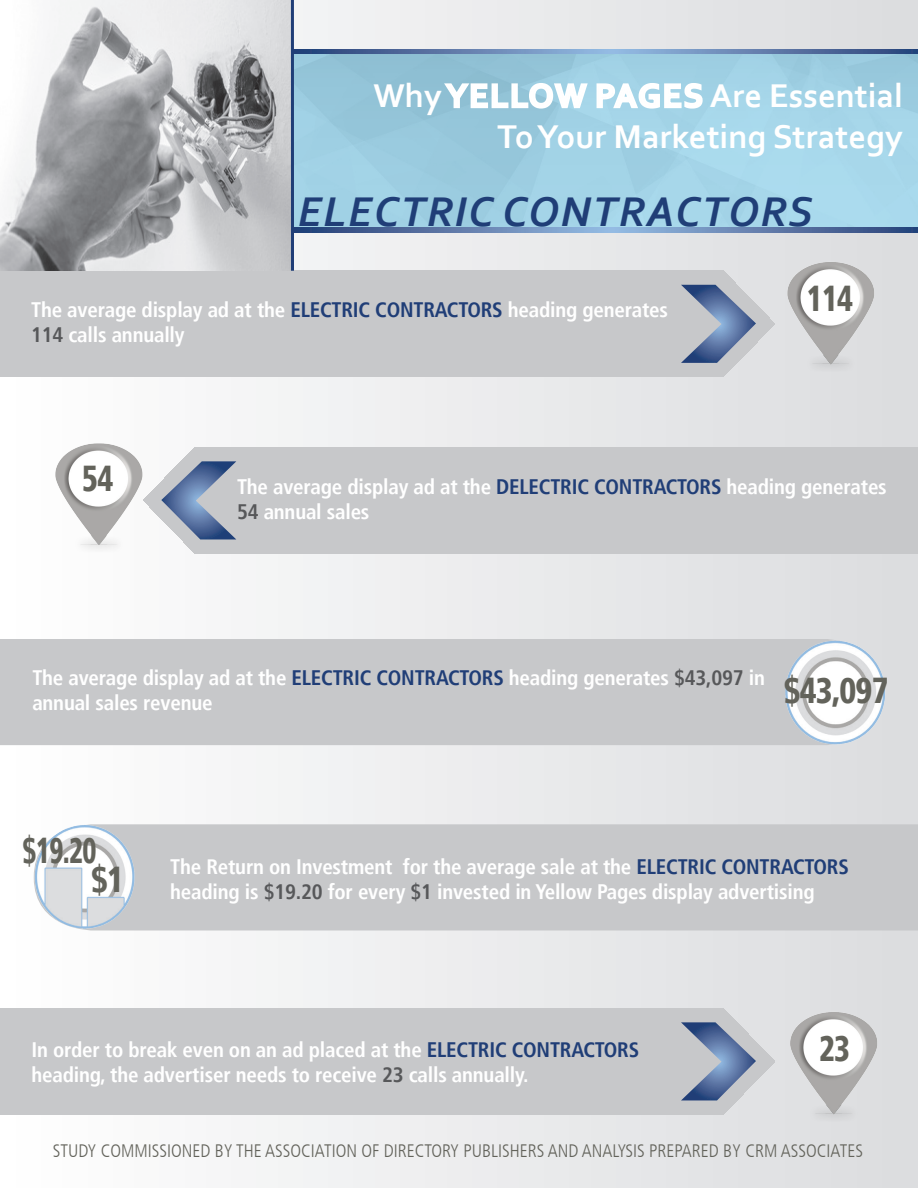
<style>
.page{position:relative;width:918px;height:1188px;background:#fff}
.page>*{position:absolute;margin:0;border:0;box-sizing:border-box;transform-origin:0 0}
.t1{font:italic 700 43.5px "Corbel";letter-spacing:.04em;color:#203e77}
.t2{font:900 condensed 36px/28.8px "Frutiger LT";letter-spacing:-.025em;color:#63635b;scale:.75 1}
.t3{font:900 condensed 36px "Frutiger LT";letter-spacing:-.025em;color:#63635b;scale:.85 1}
.t4{font:900 condensed 36px "Frutiger LT";letter-spacing:-.025em;color:#63635b;scale:.9 1}
.t5{font:700 34.5px/41.4px "Corbel";color:#fff;text-align:right}
.t6{font:700 condensed 21px/25.2px "Frutiger LT";letter-spacing:-.01em;color:#fff}
.t7{font:300 condensed 18px "Frutiger LT";color:#63635b}
.s1{color:#203e77}
.s2{color:#57585a}
</style>
<div class="page">
<div style="left:1px;top:1px;width:916px;height:1186px;background:linear-gradient(to right,#fffefe,#dbdcde)"></div>
<svg style="left:294px;top:54px;width:624px;height:174px;background:#9ecfe3"></svg>
<img style="left:770px;top:248px;width:148px;height:146px">
<div style="left:0;top:639px;width:770px;height:106px;background:#c7c8ca"></div>
<img style="left:34px;top:429px;width:117px;height:131px">
<img style="left:778px;top:1006px;width:117px;height:126px">
<img style="left:770px;top:619px;width:121px;height:134px">
<div style="left:143px;top:824px;width:775px;height:106px;background:#c7c8ca"></div>
<img style="left:27px;top:815px;width:116px;height:125px">
<svg style="left:294px;top:49px;width:624px;height:5px;background:#5f7cab"></svg>
<svg style="left:294px;top:228px;width:624px;height:4px;background:#5f7cab"></svg>
<div style="left:0;top:271px;width:775px;height:106px;background:#c7c8ca"></div>
<svg style="left:681px;top:285px;width:75px;height:78px;background:#919fb6"></svg>
<div style="left:143px;top:447px;width:775px;height:106px;background:#c7c8ca"></div>
<svg style="left:161px;top:461px;width:75px;height:78px;background:#93a0b8"></svg>
<div style="left:0;top:1008px;width:775px;height:107px;background:#c7c8ca"></div>
<svg style="left:681px;top:1022px;width:75px;height:78px;background:#929fb7"></svg>
<svg style="left:442px;top:81px;width:147px;height:29px"></svg>
<svg style="left:595px;top:76px;width:109px;height:34px"></svg>
<img style="left:0;top:0;width:291px;height:271px">
<hr style="left:291px;top:0;width:3px;height:271px;background:#203e77">
<h3 class="t5" style="left:373px;top:74px;width:531px">Why Yellow Pages Are Essential<br>To Your Marketing Strategy</h3>
<h1 class="t1" style="left:298px;top:185px;width:516px">ELECTRIC CONTRACTORS</h1>
<p class="t6" style="left:31px;top:297px;width:638px">The average display ad at the <span class="s1">Electric Contractors</span> heading generates<br><span class="s2">114</span> calls annually</p>
<h2 class="t3" style="left:807px;top:277px;width:56px">114</h2>
<h2 class="t3" style="left:82px;top:457px;width:38px">54</h2>
<p class="t6" style="left:237px;top:474px;width:651px">The average display ad at the <span class="s1">DElectric Contractors</span> heading generates<br><span class="s2">54</span> annual sales</p>
<p class="t6" style="left:32px;top:665px;width:734px">The average display ad at the <span class="s1">Electric Contractors</span> heading generates <span class="s2">$43,097</span> in annual sales revenue</p>
<h2 class="t4" style="left:784px;top:669px;width:118px">$43,097</h2>
<h2 class="t2" style="left:91px;top:836px;width:45px;text-indent:-69px">$19.20 $1</h2>
<p class="t6" style="left:170px;top:854px;width:680px">The Return on Investment for the average sale at the <span class="s1">Electric Contractors </span>heading is <span class="s2">$19.20</span> for every <span class="s2">$1</span> invested in Yellow Pages display advertising</p>
<p class="t6" style="left:31px;top:1037px;width:609px">In order to break even on an ad placed at the <span class="s1">Electric Contractors </span>heading, the advertiser needs to receive <span class="s2">23</span> calls annually.</p>
<h2 class="t3" style="left:819px;top:1027px;width:38px">23</h2>
<p class="t7" style="left:53px;top:1140px;width:704px">STUDY COMMISSIONED BY THE ASSOCIATION OF DIRECTORY PUBLISHERS AND ANALYSIS PREPARED BY CRM</p>
<p class="t7" style="left:781px;top:1140px;width:82px">ASSOCIATES</p>
</div>
